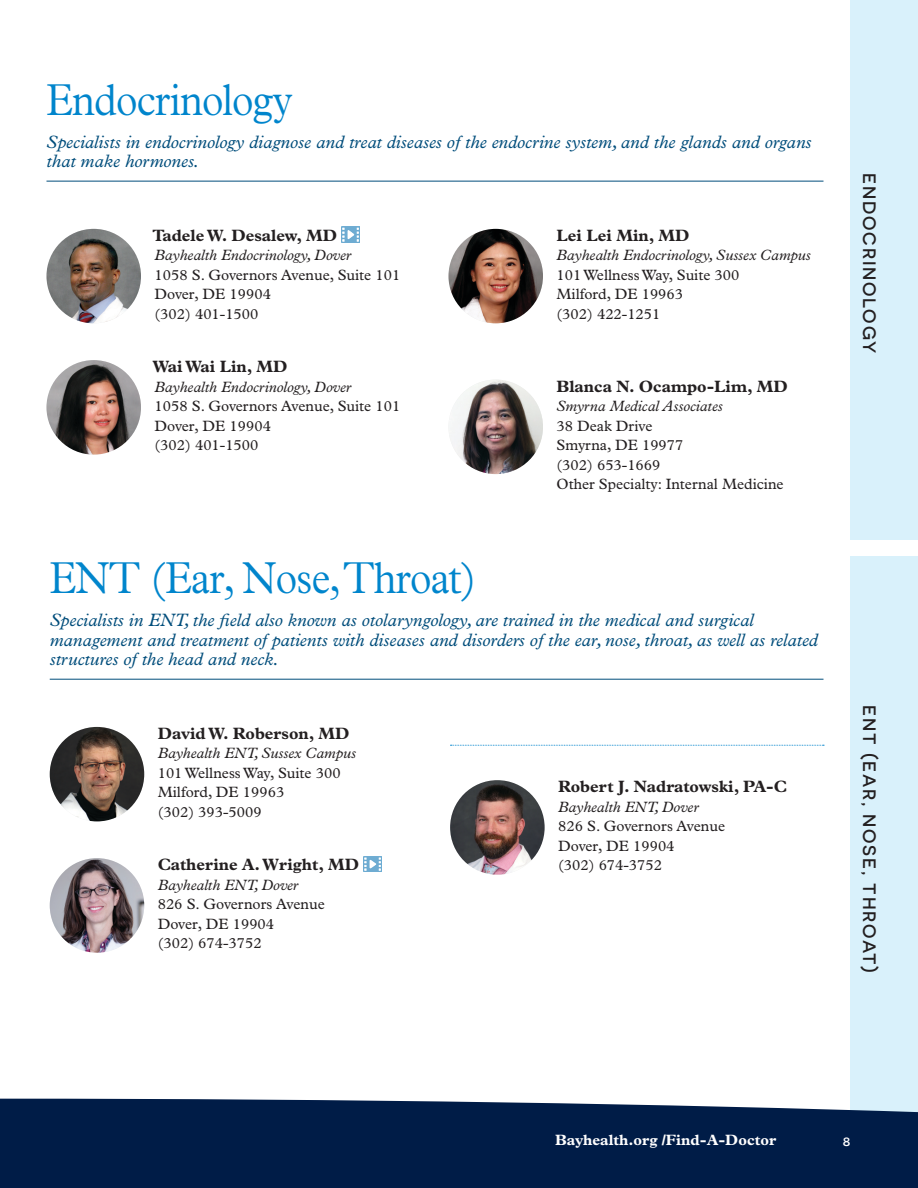
<style>
.page{position:relative;width:918px;height:1188px;background:#fff}
.page>*{position:absolute;margin:0;border:0;box-sizing:border-box;transform-origin:0 0}
.t1{font:300 45px "Plantin";letter-spacing:-.02em;color:#0085cc;scale:.9 1}
.t2{font:italic 18px/19.5px "Plantin";color:#004d7b}
.t3{font:500 18px "Novecentosanswide";letter-spacing:.1em;color:#231f20}
.t4{font:700 16.5px "Plantin";color:#231f20}
.t5{font:15px/19.5px "Plantin";color:#231f20}
.t6{font:italic 15px "Plantin";color:#231f20}
.t7{font:700 15px "Plantin";color:#fff}
.t8{font:500 15px "Novecentosanswide";color:#fff}
</style>
<div class="page">
<hr style="left:46px;top:181px;width:778px;height:1px;background:#004d7b">
<img style="left:46px;top:229px;width:95px;height:94px;border-radius:47px">
<img style="left:342px;top:227px;width:17px;height:15px">
<img style="left:46px;top:360px;width:95px;height:95px;border-radius:47px">
<img style="left:448px;top:229px;width:95px;height:94px;border-radius:47px">
<img style="left:448px;top:380px;width:95px;height:94px;border-radius:47px">
<hr style="left:50px;top:679px;width:774px;height:1px;background:#004d7b">
<img style="left:50px;top:727px;width:94px;height:94px;border-radius:47px">
<img style="left:50px;top:858px;width:94px;height:95px;border-radius:47px">
<img style="left:364px;top:856px;width:17px;height:16px">
<svg style="left:450px;top:745px;width:374px;height:1px"></svg>
<img style="left:450px;top:780px;width:95px;height:95px;border-radius:47px">
<div style="left:850px;top:556px;width:68px;height:566px;background:#d9f1fb"></div>
<div style="left:850px;top:0;width:68px;height:540px;background:#d9f1fb"></div>
<div style="left:0;top:1099px;width:918px;height:89px;background:#001c47"></div>
<h1 class="t1" style="left:46px;top:74px;width:275px">Endocrinology</h1>
<p class="t2" style="left:46px;top:132px;width:767px">Specialists in endocrinology diagnose and treat diseases of the endocrine system, and the glands and organs that make hormones.</p>
<p class="t4" style="left:153px;top:225px;width:186px">Tadele W. Desalew, MD</p>
<p class="t6" style="left:154px;top:246px;width:198px">Bayhealth Endocrinology, Dover</p>
<p class="t5" style="left:154px;top:265px;width:247px">1058 S. Governors Avenue, Suite 101<br>Dover, DE 19904<br>(302) 401-1500</p>
<p class="t4" style="left:152px;top:357px;width:137px">Wai Wai Lin, MD</p>
<p class="t6" style="left:154px;top:378px;width:198px">Bayhealth Endocrinology, Dover</p>
<p class="t5" style="left:154px;top:396px;width:247px">1058 S. Governors Avenue, Suite 101<br>Dover, DE 19904<br>(302) 401-1500</p>
<p class="t4" style="left:556px;top:225px;width:135px">Lei Lei Min, MD</p>
<p class="t6" style="left:556px;top:246px;width:256px">Bayhealth Endocrinology, Sussex Campus</p>
<p class="t5" style="left:556px;top:265px;width:184px">101 Wellness Way, Suite 300<br>Milford, DE 19963<br>(302) 422-1251</p>
<p class="t4" style="left:556px;top:376px;width:233px">Blanca N. Ocampo-Lim, MD</p>
<p class="t6" style="left:556px;top:397px;width:168px">Smyrna Medical Associates</p>
<p class="t5" style="left:556px;top:416px;width:229px">38 Deak Drive<br>Smyrna, DE 19977<br>(302) 653-1669<br>Other Specialty: Internal Medicine</p>
<h1 class="t1" style="left:50px;top:552px;width:476px">ENT (Ear, Nose, Throat)</h1>
<p class="t2" style="left:50px;top:611px;width:770px">Specialists in ENT, the field also known as otolaryngology, are trained in the medical and surgical management and treatment of patients with diseases and disorders of the ear, nose, throat, as well as related structures of the head and neck.</p>
<p class="t4" style="left:158px;top:723px;width:193px">David W. Roberson, MD</p>
<p class="t6" style="left:158px;top:745px;width:200px">Bayhealth ENT, Sussex Campus</p>
<p class="t5" style="left:158px;top:763px;width:184px">101 Wellness Way, Suite 300<br>Milford, DE 19963<br>(302) 393-5009</p>
<p class="t4" style="left:158px;top:855px;width:203px">Catherine A. Wright, MD</p>
<p class="t6" style="left:158px;top:876px;width:142px">Bayhealth ENT, Dover</p>
<p class="t5" style="left:158px;top:894px;width:168px">826 S. Governors Avenue<br>Dover, DE 19904<br>(302) 674-3752</p>
<p class="t4" style="left:558px;top:777px;width:230px">Robert J. Nadratowski, PA-C</p>
<p class="t6" style="left:558px;top:798px;width:142px">Bayhealth ENT, Dover</p>
<p class="t5" style="left:558px;top:816px;width:168px">826 S. Governors Avenue<br>Dover, DE 19904<br>(302) 674-3752</p>
<p class="t3" style="left:880px;top:173px;width:182px;rotate:90deg">ENDOCRINOLOGY</p>
<p class="t3" style="left:880px;top:705px;width:269px;rotate:90deg">ENT (EAR, NOSE, THROAT)</p>
<p class="t7" style="left:555px;top:1131px;width:223px">Bayhealth.org /Find-A-Doctor</p>
<p class="t8" style="left:843px;top:1132px;width:9px">8</p>
</div>
